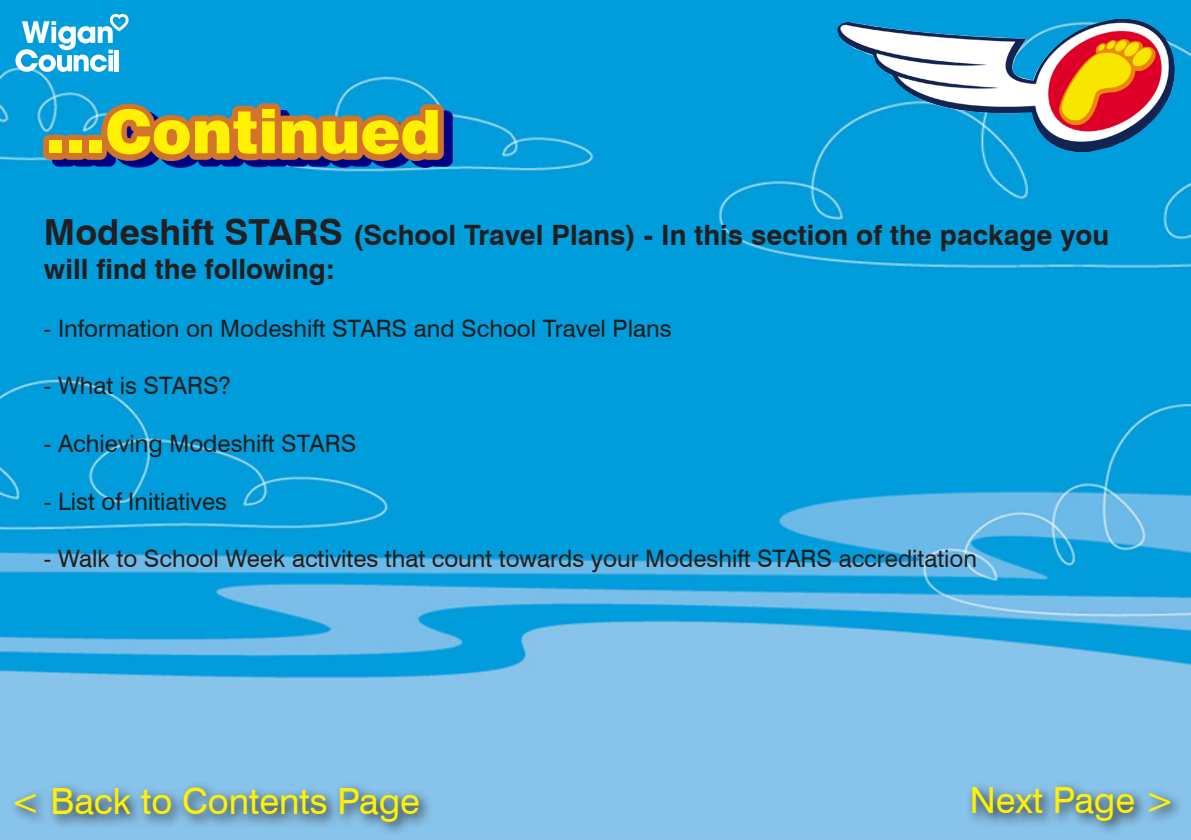
<style>
.page{position:relative;width:1191px;height:840px;background:#fff}
.page>*{position:absolute;margin:0;border:0;box-sizing:border-box;transform-origin:0 0}
.t1{font:900 60px "Swiss 721 BT";color:#fff101}
.t2{font:36px "Swiss 721 BT";color:#fff101}
.t3{font:700 28px/33.6px "Swiss 721 BT";color:#231f20}
.t4{font:24px "Swiss 721 BT";color:#231f20}
.s1{font-size:36px}
</style>
<div class="page">
<img style="left:0;top:0;width:1191px;height:839px">
<img style="left:836px;top:19px;width:339px;height:133px">
<svg style="left:52px;top:110px;width:400px;height:57px;background:#041a90"></svg>
<svg style="left:43px;top:103px;width:401px;height:57px;background:#9f7b54"></svg>
<svg style="left:965px;top:780px;width:219px;height:54px;background:#79accf"></svg>
<svg style="left:9px;top:780px;width:424px;height:55px;background:#79accf"></svg>
<svg style="left:15px;top:14px;width:114px;height:58px"></svg>
<div style="left:108px;top:55px;width:5px;height:16px;background:#fff"></div>
<div style="left:114px;top:50px;width:5px;height:21px;background:#fff"></div>
<p class="t1" style="left:46px;top:95px;width:397px">...Continued</p>
<p class="t3" style="left:44px;top:218px;width:1066px"><span class="s1">Modeshift STARS</span> (School Travel Plans) - In this section of the package you will find the following:</p>
<p class="t4" style="left:44px;top:313px;width:629px">- Information on Modeshift STARS and School Travel Plans</p>
<p class="t4" style="left:44px;top:371px;width:189px">- What is STARS?</p>
<p class="t4" style="left:44px;top:428px;width:314px">- Achieving Modeshift STARS</p>
<p class="t4" style="left:44px;top:486px;width:185px">- List of Initiatives</p>
<p class="t4" style="left:44px;top:544px;width:934px">- Walk to School Week activites that count towards your Modeshift STARS accreditation</p>
<p class="t2" style="left:11px;top:779px;width:411px">&lt; Back to Contents Page</p>
<p class="t2" style="left:969px;top:778px;width:207px">Next Page &gt;</p>
</div>
